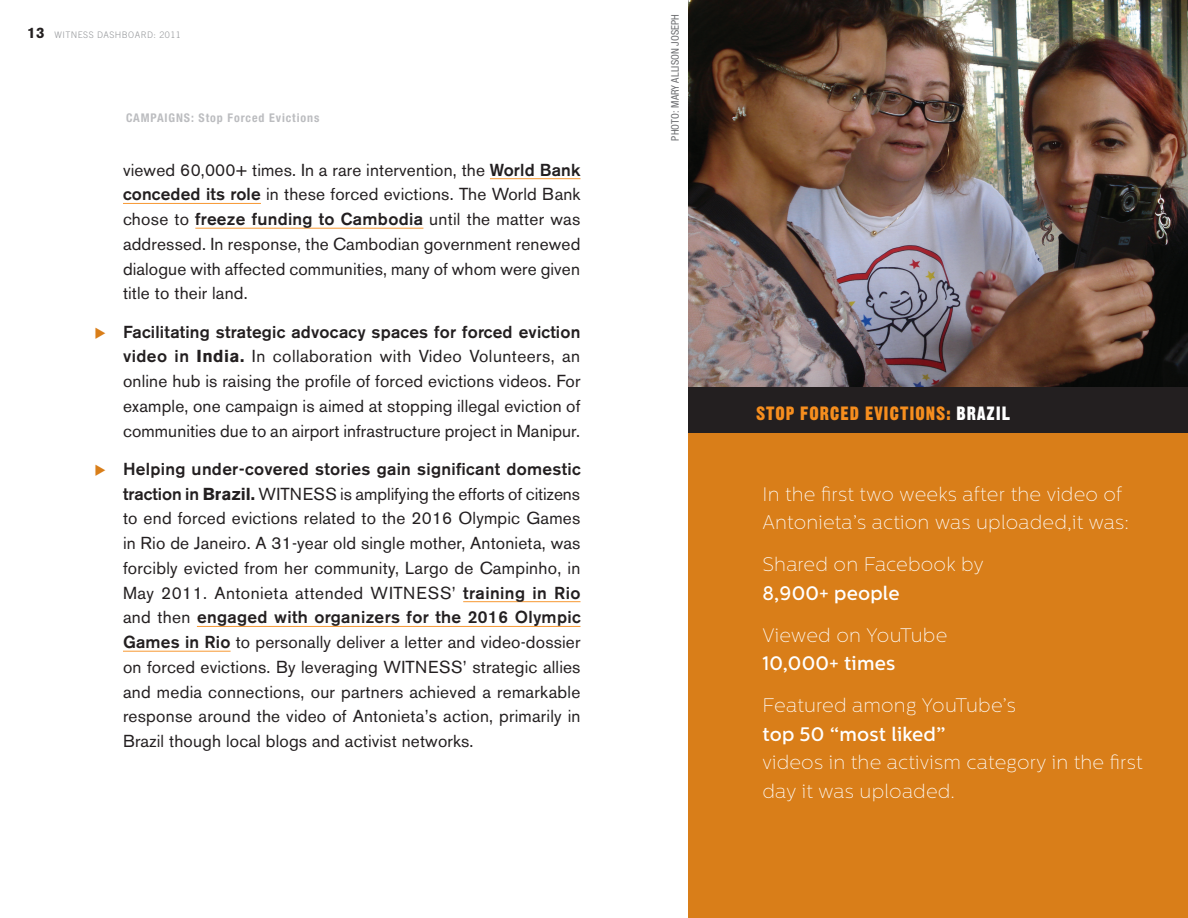
<style>
.page{position:relative;width:1188px;height:918px;background:#fff}
.page>*{position:absolute;margin:0;border:0;box-sizing:border-box;transform-origin:0 0}
.t1{font:100 19.5px/28.5px "Centrale Sans";letter-spacing:.01em;color:#fff}
.t2{font:500 19.5px "Centrale Sans";letter-spacing:.01em;color:#fff}
.t3{font:18.75px "Gothic Thirteen";letter-spacing:.05em;color:#f68e1e}
.t4{font:17.25px/24.8px "Akzidenz Grotesk BE";letter-spacing:.005em;color:#231f20;text-align:justify}
.t5{font:700 condensed 12px "Helvetica Neue LT Std";letter-spacing:.075em;color:#bcbdc0}
.t6{font:condensed 10.5px "Helvetica Neue LT Std";letter-spacing:.01em;color:#6c6d70}
.t7{font:300 9px "Trade Gothic";letter-spacing:.05em;color:#97999c}
.s1{font-family:"Akzidenz Grotesk BE";font-weight:700;font-size:15px;color:#231f20}
.s2{font-weight:500}
.s3{color:#d97e19}
.s4{font-weight:700}
.s5{color:#fff}
</style>
<div class="page">
<hr style="left:490px;top:178px;width:91px;height:1px;background:#f79832">
<hr style="left:123px;top:203px;width:138px;height:1px;background:#f79832">
<hr style="left:195px;top:228px;width:228px;height:1px;background:#f79832">
<hr style="left:463px;top:601px;width:117px;height:1px;background:#f79832">
<hr style="left:197px;top:626px;width:383px;height:1px;background:#f79832">
<hr style="left:123px;top:651px;width:108px;height:1px;background:#f79832">
<img style="left:688px;top:0;width:500px;height:387px">
<div style="left:688px;top:405px;width:500px;height:513px;background:#d97e19"></div>
<div style="left:688px;top:387px;width:500px;height:46px;background:#231f20"></div>
<p class="t7" style="left:27px;top:30px;width:155px"><span class="s1">13</span> WITNESS DASHBOARD: 2011</p>
<p class="t5" style="left:126px;top:111px;width:195px">CAMPAIGNS: Stop Forced Evictions</p>
<p class="t4" style="left:123px;top:157px;width:459px">viewed 60,000+ times. In a rare intervention, the <span class="s2">World Bank conceded its role</span> in these forced evictions. The World Bank chose to <span class="s2">freeze funding to Cambodia</span> until the matter was addressed. In response, the Cambodian government renewed dialogue with affected communities, many of whom were given title to their land.</p>
<p class="t4" style="left:123px;top:319px;width:459px;text-indent:-28px"><span class="s3">◆</span> <span class="s2">Facilitating strategic advocacy spaces for forced eviction video in</span> <span class="s4">India.</span> In collaboration with Video Volunteers, an online hub is raising the profile of forced evictions videos. For example, one campaign is aimed at stopping illegal eviction of communities due to an airport infrastructure project in Manipur.</p>
<p class="t4" style="left:123px;top:457px;width:459px;text-indent:-28px"><span class="s3">◆</span> <span class="s2">Helping under-covered stories gain significant domestic traction in</span> <span class="s4">Brazil.</span> WITNESS is amplifying the efforts of citizens to end forced evictions related to the 2016 Olympic Games in Rio de Janeiro. A 31-year old single mother, Antonieta, was forcibly evicted from her community, Largo de Campinho, in May 2011. Antonieta attended WITNESS’ <span class="s2">training in Rio </span>and then <span class="s2">engaged with organizers for the 2016 Olympic Games in Rio</span> to personally deliver a letter and video-dossier on forced evictions. By leveraging WITNESS’ strategic allies and media connections, our partners achieved a remarkable response around the video of Antonieta’s action, primarily in Brazil though local blogs and activist networks.</p>
<p class="t6" style="left:669px;top:141px;width:128px;rotate:-90deg">photo: Mary Allison Joseph</p>
<p class="t3" style="left:756px;top:402px;width:256px">STOP FORCED EVICtIONS: <span class="s5">BRAZIL</span></p>
<p class="t1" style="left:762px;top:480px;width:368px">In the first two weeks after the video of<br>Antonieta’s action was uploaded,it was:</p>
<p class="t1" style="left:762px;top:550px;width:223px">Shared on Facebook by</p>
<p class="t2" style="left:762px;top:582px;width:139px">8,900+ people</p>
<p class="t1" style="left:762px;top:621px;width:186px">Viewed on YouTube</p>
<p class="t2" style="left:762px;top:652px;width:134px">10,000+ times</p>
<p class="t1" style="left:762px;top:691px;width:255px">Featured among YouTube’s</p>
<p class="t2" style="left:762px;top:723px;width:185px">top 50 “most liked”</p>
<p class="t1" style="left:762px;top:748px;width:382px">videos in the activism category in the first day it was uploaded.</p>
</div>
